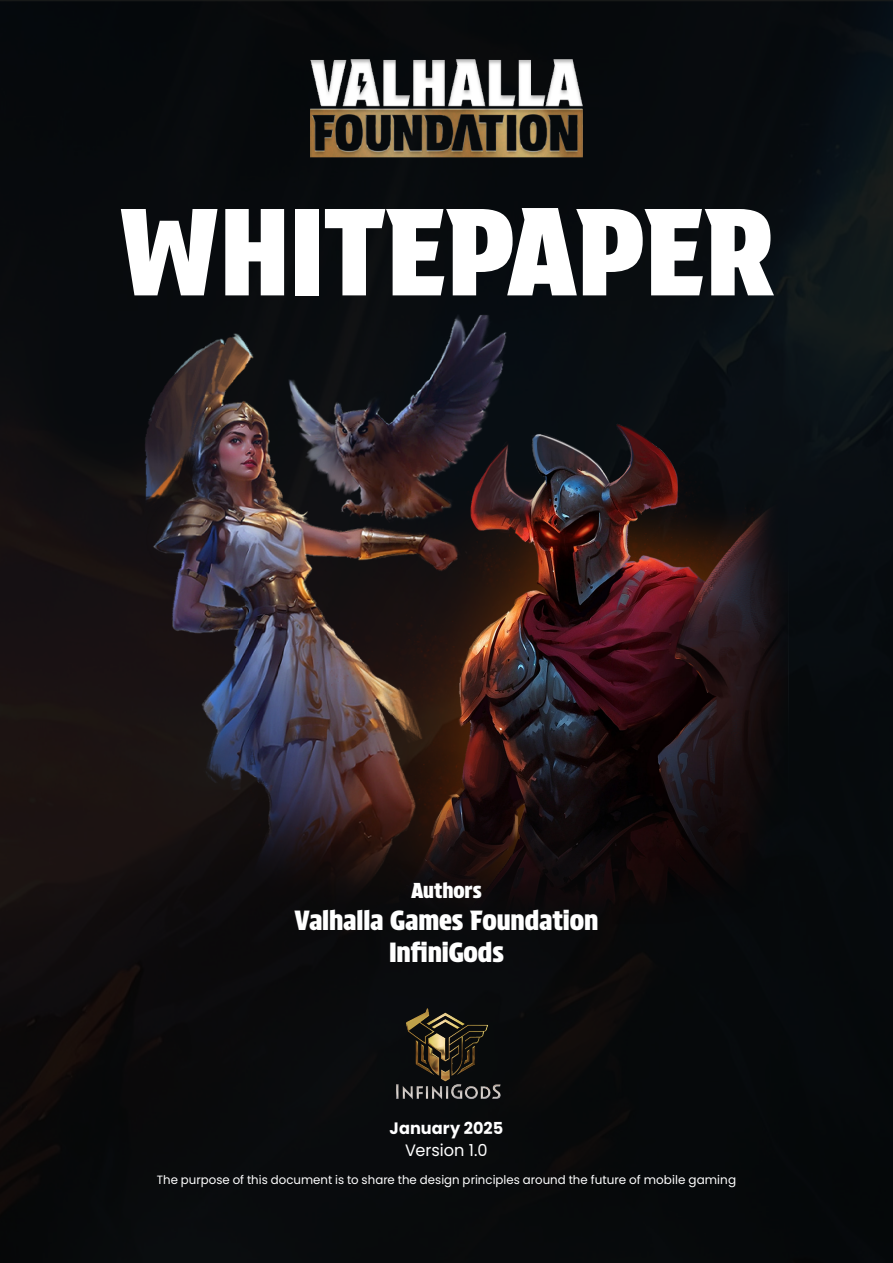
<style>
.page{position:relative;width:893px;height:1263px;background:#fff}
.page>*{position:absolute;margin:0;border:0;box-sizing:border-box;transform-origin:0 0}
.Paragraph_Style{font:120px "Protest Strike";color:#fff}
.Paragraph_Style-2{font:27px "Protest Strike";letter-spacing:-.005em;color:#fff}
.Paragraph_Style-3{font:21px "Protest Strike";color:#fff}
.Paragraph_Style-4{font:700 16.5px "Poppins";color:#fff}
.Paragraph_Style-5{font:16.5px "Poppins";color:#fff}
.Paragraph_Style-6{font:12px "Poppins";letter-spacing:.005em;color:#fff}
</style>
<div class="page">
<div style="left:0;top:0;width:893px;height:1263px;background:linear-gradient(to bottom,#0b0f12,#0d0c0c)"></div>
<img style="left:50px;top:279px;width:793px;height:678px">
<img style="left:310px;top:60px;width:273px;height:98px">
<img style="left:371px;top:993px;width:151px;height:122px">
<p class="Paragraph_Style" style="left:118px;top:159px;width:658px">WHITEPAPER</p>
<p class="Paragraph_Style-3" style="left:411px;top:874px;width:72px">Authors</p>
<p class="Paragraph_Style-2" style="left:295px;top:899px;width:305px">Valhalla Games Foundation</p>
<p class="Paragraph_Style-2" style="left:389px;top:932px;width:116px">InfiniGods</p>
<p class="Paragraph_Style-4" style="left:390px;top:1119px;width:115px">January 2025</p>
<p class="Paragraph_Style-5" style="left:405px;top:1140px;width:84px">Version 1.0</p>
<p class="Paragraph_Style-6" style="left:157px;top:1173px;width:581px">The purpose of this document is to share the design principles around the future of mobile gaming</p>
</div>
